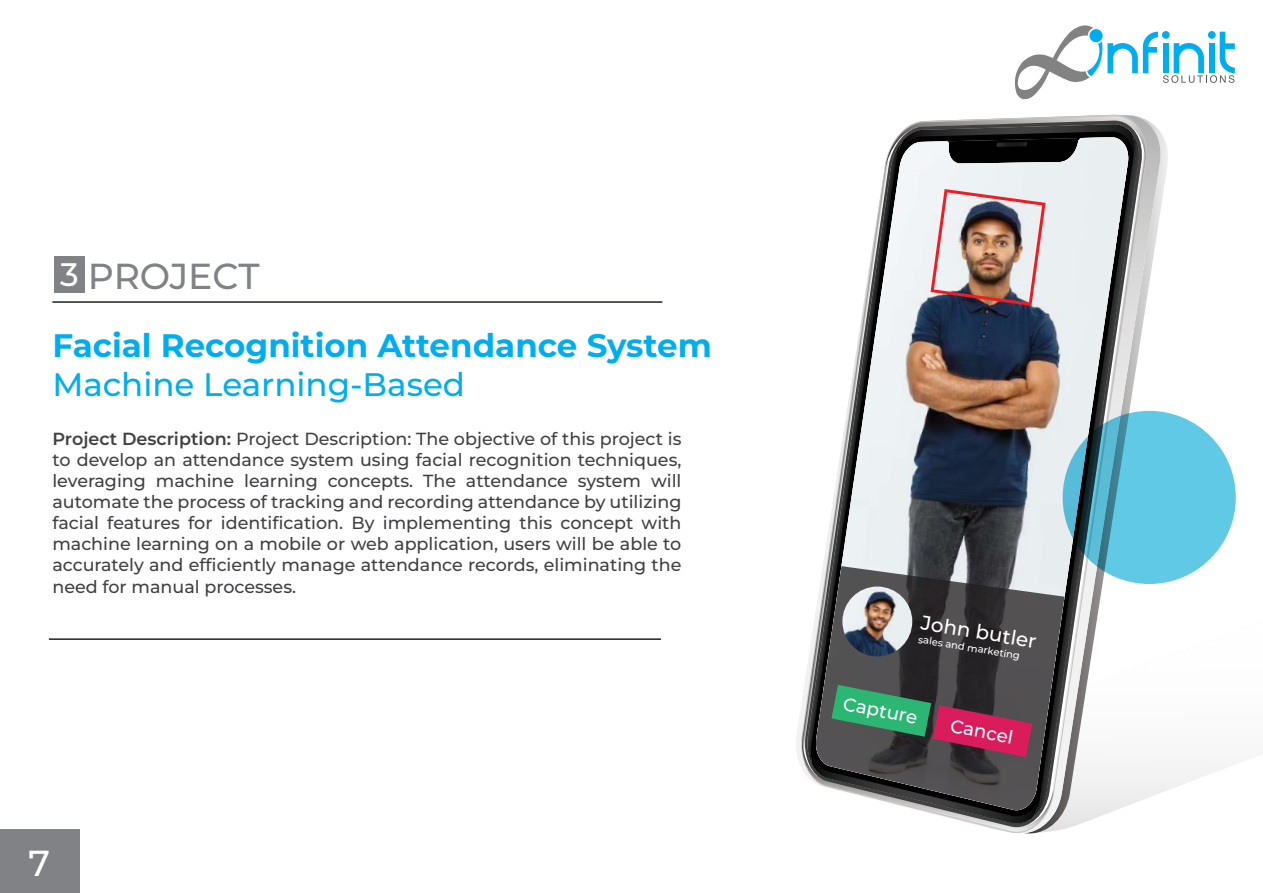
<style>
.page{position:relative;width:1263px;height:893px;background:#fff}
.page>*{position:absolute;margin:0;border:0;box-sizing:border-box;transform-origin:0 0}
.t1{font:500 36.15px "Montserrat";letter-spacing:-.005em;color:#808285}
.t2{font:500 36.15px "Montserrat";color:#fff}
.t3{font:700 32.55px "Montserrat";color:#00aeef}
.t4{font:500 32.55px "Montserrat";color:#00aeef}
.t5{font:500 19.95px "Montserrat";color:#fff}
.t6{font:500 18.3px "Montserrat";color:#fff}
.t7{font:500 17.55px/21px "Montserrat";color:#414042;text-align:justify}
.t8{font:500 9.9px "Montserrat";color:#fff}
.s1{font-size:32.55px;color:#fff}
.s2{font-weight:600}
</style>
<div class="page">
<svg style="left:1170px;top:760px;width:75px;height:29px"></svg>
<svg style="left:796px;top:122px;width:368px;height:675px"></svg>
<svg style="left:798px;top:115px;width:352px;height:716px"></svg>
<svg style="left:1144px;top:171px;width:4px;height:658px"></svg>
<svg style="left:803px;top:121px;width:341px;height:708px"></svg>
<img style="left:808px;top:128px;width:330px;height:693px">
<svg style="left:799px;top:731px;width:255px;height:103px"></svg>
<svg style="left:806px;top:140px;width:97px;height:624px"></svg>
<svg style="left:1033px;top:171px;width:107px;height:646px"></svg>
<svg style="left:885px;top:116px;width:263px;height:55px"></svg>
<img style="left:957px;top:137px;width:154px;height:27px">
<img style="left:842px;top:586px;width:70px;height:70px;border-radius:35px">
<hr style="left:52px;top:301px;width:610px;height:2px;background:#231f20">
<hr style="left:49px;top:638px;width:612px;height:2px;background:#231f20">
<svg style="left:1063px;top:411px;width:173px;height:173px;background:#57b8d1"></svg>
<div style="left:54px;top:256px;width:31px;height:36px;background:#808285"></div>
<svg style="left:1015px;top:25px;width:220px;height:75px"></svg>
<div style="left:0;top:829px;width:79px;height:64px;background:#808285"></div>
<h1 class="t1" style="left:60px;top:252px;width:201px"><span class="s1">3</span> PROJECT</h1>
<h2 class="t3" style="left:52px;top:323px;width:661px">Facial Recognition Attendance System</h2>
<h2 class="t4" style="left:52px;top:362px;width:414px">Machine Learning-Based</h2>
<p class="t7" style="left:52px;top:428px;width:630px"><span class="s2">Project Description:</span> Project Description: The objective of this project is to develop an attendance system using facial recognition techniques, leveraging machine learning concepts. The attendance system will automate the process of tracking and recording attendance by utilizing facial features for identification. By implementing this concept with machine learning on a mobile or web application, users will be able to accurately and efficiently manage attendance records, eliminating the need for manual processes.</p>
<h1 class="t2" style="left:28px;top:839px;width:23px">7</h1>
<p class="t5" style="left:923px;top:609px;width:118px;rotate:9deg">John butler</p>
<p class="t8" style="left:919px;top:633px;width:104px;rotate:9deg">sales and marketing</p>
<p class="t6" style="left:846px;top:691px;width:77px;rotate:11deg">Capture</p>
<p class="t6" style="left:953px;top:714px;width:65px;rotate:10deg">Cancel</p>
</div>
